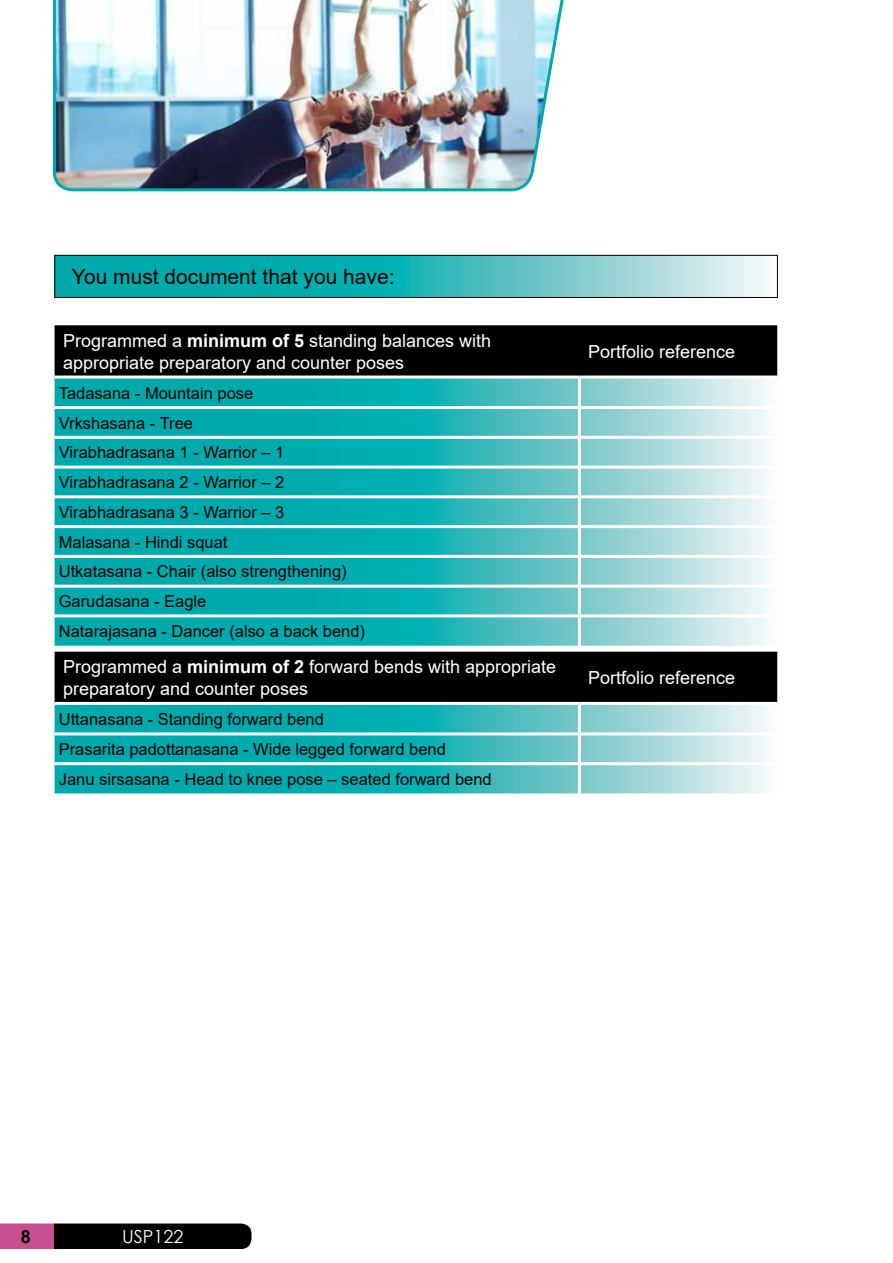
<style>
.page{position:relative;width:893px;height:1263px;background:#fff}
.page>*{position:absolute;margin:0;border:0;box-sizing:border-box;transform-origin:0 0}
.t1{font:21px "Arial";color:#000}
.t2{font:18px/21.6px "Arial";color:#fff}
.t3{font:18px "Century Gothic";color:#fff}
.t4{font:700 18px "Arial";color:#000}
.t5{font:16.5px/29.7px "Arial";color:#000}
.s1{font-weight:700}
</style>
<div class="page">
<svg style="left:57px;top:257px;width:710px;height:39px;background:#44bdc0"></svg>
<div style="left:55px;top:255px;width:723px;height:43px;border:1px solid #000"></div>
<div style="left:55px;top:325px;width:722px;height:50px;background:#000"></div>
<svg style="left:55px;top:378px;width:711px;height:268px;background:#40bcbe"></svg>
<hr style="left:578px;top:378px;width:3px;height:28px;background:#fff">
<hr style="left:55px;top:406px;width:524px;height:3px;background:#fff">
<hr style="left:579px;top:406px;width:198px;height:3px;background:#fff">
<hr style="left:578px;top:409px;width:3px;height:27px;background:#fff">
<hr style="left:55px;top:436px;width:524px;height:3px;background:#fff">
<hr style="left:579px;top:436px;width:198px;height:3px;background:#fff">
<hr style="left:578px;top:439px;width:3px;height:27px;background:#fff">
<hr style="left:55px;top:466px;width:524px;height:3px;background:#fff">
<hr style="left:579px;top:466px;width:198px;height:3px;background:#fff">
<hr style="left:578px;top:469px;width:3px;height:26px;background:#fff">
<hr style="left:55px;top:495px;width:524px;height:3px;background:#fff">
<hr style="left:579px;top:495px;width:198px;height:3px;background:#fff">
<hr style="left:578px;top:498px;width:3px;height:27px;background:#fff">
<hr style="left:55px;top:525px;width:524px;height:3px;background:#fff">
<hr style="left:579px;top:525px;width:198px;height:3px;background:#fff">
<hr style="left:578px;top:528px;width:3px;height:27px;background:#fff">
<hr style="left:55px;top:555px;width:524px;height:3px;background:#fff">
<hr style="left:579px;top:555px;width:198px;height:3px;background:#fff">
<hr style="left:578px;top:558px;width:3px;height:27px;background:#fff">
<hr style="left:55px;top:585px;width:524px;height:3px;background:#fff">
<hr style="left:579px;top:585px;width:198px;height:3px;background:#fff">
<hr style="left:578px;top:588px;width:3px;height:26px;background:#fff">
<hr style="left:55px;top:614px;width:524px;height:3px;background:#fff">
<hr style="left:579px;top:614px;width:198px;height:3px;background:#fff">
<hr style="left:578px;top:617px;width:3px;height:29px;background:#fff">
<div style="left:55px;top:652px;width:722px;height:50px;background:#000"></div>
<svg style="left:55px;top:705px;width:711px;height:88px;background:#3fbcbe"></svg>
<hr style="left:578px;top:705px;width:3px;height:27px;background:#fff">
<hr style="left:55px;top:732px;width:524px;height:3px;background:#fff">
<hr style="left:579px;top:732px;width:198px;height:3px;background:#fff">
<hr style="left:578px;top:735px;width:3px;height:27px;background:#fff">
<hr style="left:55px;top:762px;width:524px;height:3px;background:#fff">
<hr style="left:579px;top:762px;width:198px;height:3px;background:#fff">
<hr style="left:578px;top:765px;width:3px;height:28px;background:#fff">
<svg style="left:0;top:1223px;width:251px;height:26px;background:#301724"></svg>
<img style="left:52px;top:0;width:512px;height:192px">
<p class="t1" style="left:72px;top:262px;width:324px">You must document that you have:</p>
<p class="t2" style="left:63px;top:330px;width:430px">Programmed a <span class="s1">minimum of 5</span> standing balances with appropriate preparatory and counter poses</p>
<p class="t2" style="left:588px;top:340px;width:149px">Portfolio reference</p>
<p class="t5" style="left:59px;top:378px;width:308px">Tadasana - Mountain pose<br>Vrkshasana - Tree<br>Virabhadrasana 1 - Warrior – 1<br>Virabhadrasana 2 - Warrior – 2<br>Virabhadrasana 3 - Warrior – 3<br>Malasana - Hindi squat<br>Utkatasana - Chair (also strengthening)<br>Garudasana - Eagle<br>Natarajasana - Dancer (also a back bend)</p>
<p class="t2" style="left:63px;top:656px;width:495px">Programmed a <span class="s1">minimum of 2</span> forward bends with appropriate preparatory and counter poses</p>
<p class="t2" style="left:588px;top:667px;width:149px">Portfolio reference</p>
<p class="t5" style="left:59px;top:704px;width:434px">Uttanasana - Standing forward bend<br>Prasarita padottanasana - Wide legged forward bend<br>Janu sirsasana - Head to knee pose – seated forward bend</p>
<p class="t4" style="left:21px;top:1224px;width:12px">8</p>
<p class="t3" style="left:122px;top:1223px;width:63px">USP122</p>
</div>
